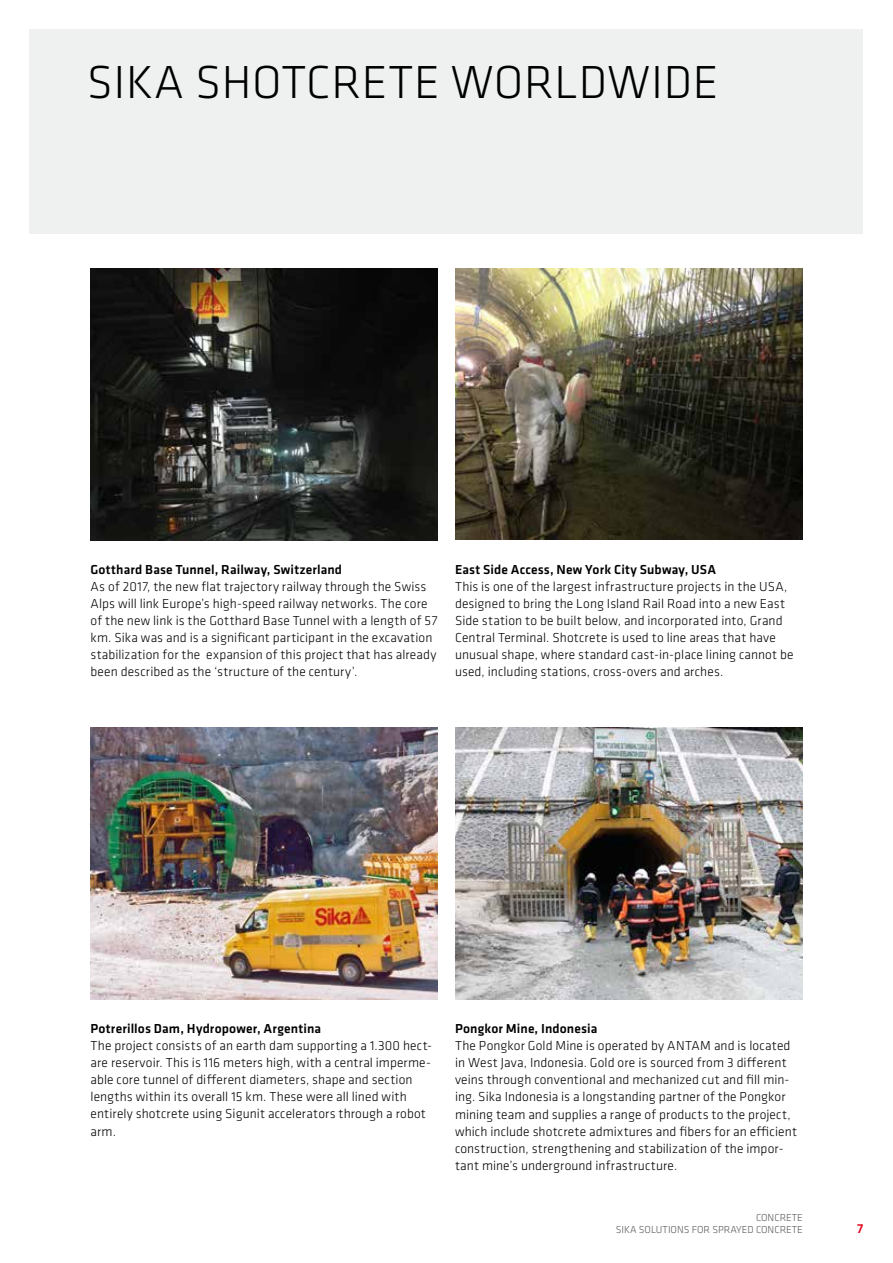
<style>
.page{position:relative;width:893px;height:1263px;background:#fff}
.page>*{position:absolute;margin:0;border:0;box-sizing:border-box;transform-origin:0 0}
.t1{font:300 48px "Klavika";letter-spacing:.015em;color:#000}
.t2{font:300 13.5px/17px "Klavika";letter-spacing:.01em;color:#000}
.t3{font:500 13.5px "Klavika";letter-spacing:.01em;color:#000}
.t4{font:500 13.5px "Klavika";color:#e2001a}
.t5{font:300 10.5px/12.6px "Klavika";color:#58585a;text-align:right}
</style>
<div class="page">
<div style="left:29px;top:29px;width:834px;height:204px;background:#eceded"></div>
<img style="left:91px;top:268px;width:347px;height:272px">
<img style="left:455px;top:268px;width:347px;height:272px">
<img style="left:91px;top:728px;width:347px;height:271px">
<img style="left:455px;top:728px;width:347px;height:271px">
<h1 class="t1" style="left:87px;top:53px;width:633px">SIKA SHOTCRETE WORLDWIDE</h1>
<p class="t3" style="left:91px;top:560px;width:253px">Gotthard Base Tunnel, Railway, Switzerland</p>
<p class="t2" style="left:91px;top:578px;width:348px">As of 2017, the new flat trajectory railway through the Swiss Alps will link Europe’s high-speed railway networks. The core of the new link is the Gotthard Base Tunnel with a length of 57 km. Sika was and is a significant participant in the excavation stabilization for the expansion of this project that has already been described as the ‘structure of the century’.</p>
<p class="t3" style="left:455px;top:560px;width:263px">East Side Access, New York City Subway, USA</p>
<p class="t2" style="left:455px;top:578px;width:340px">This is one of the largest infrastructure projects in the USA, designed to bring the Long Island Rail Road into a new East Side station to be built below, and incorporated into, Grand Central Terminal. Shotcrete is used to line areas that have unusual shape, where standard cast-in-place lining cannot be used, including stations, cross-overs and arches.</p>
<p class="t3" style="left:91px;top:1020px;width:232px">Potrerillos Dam, Hydropower, Argentina</p>
<p class="t2" style="left:91px;top:1037px;width:343px">The project consists of an earth dam supporting a 1.300 hect&shy;are reservoir. This is 116 meters high, with a central imperme&shy;able core tunnel of different diameters, shape and section lengths within its overall 15 km. These were all lined with entirely shotcrete using Sigunit accelerators through a robot arm.</p>
<p class="t3" style="left:455px;top:1020px;width:144px">Pongkor Mine, Indonesia</p>
<p class="t2" style="left:455px;top:1037px;width:343px">The Pongkor Gold Mine is operated by ANTAM and is located in West Java, Indonesia. Gold ore is sourced from 3 different veins through conventional and mechanized cut and fill min&shy;ing. Sika Indonesia is a longstanding partner of the Pongkor mining team and supplies a range of products to the project, which include shotcrete admixtures and fibers for an efficient construction, strengthening and stabilization of the impor&shy;tant mine’s underground infrastructure.</p>
<p class="t5" style="left:616px;top:1211px;width:189px">CONCRETE<br>SIKA SOLUTIONS FOR SPRAYED CONCRETE</p>
<p class="t4" style="left:857px;top:1219px;width:8px">7</p>
</div>
